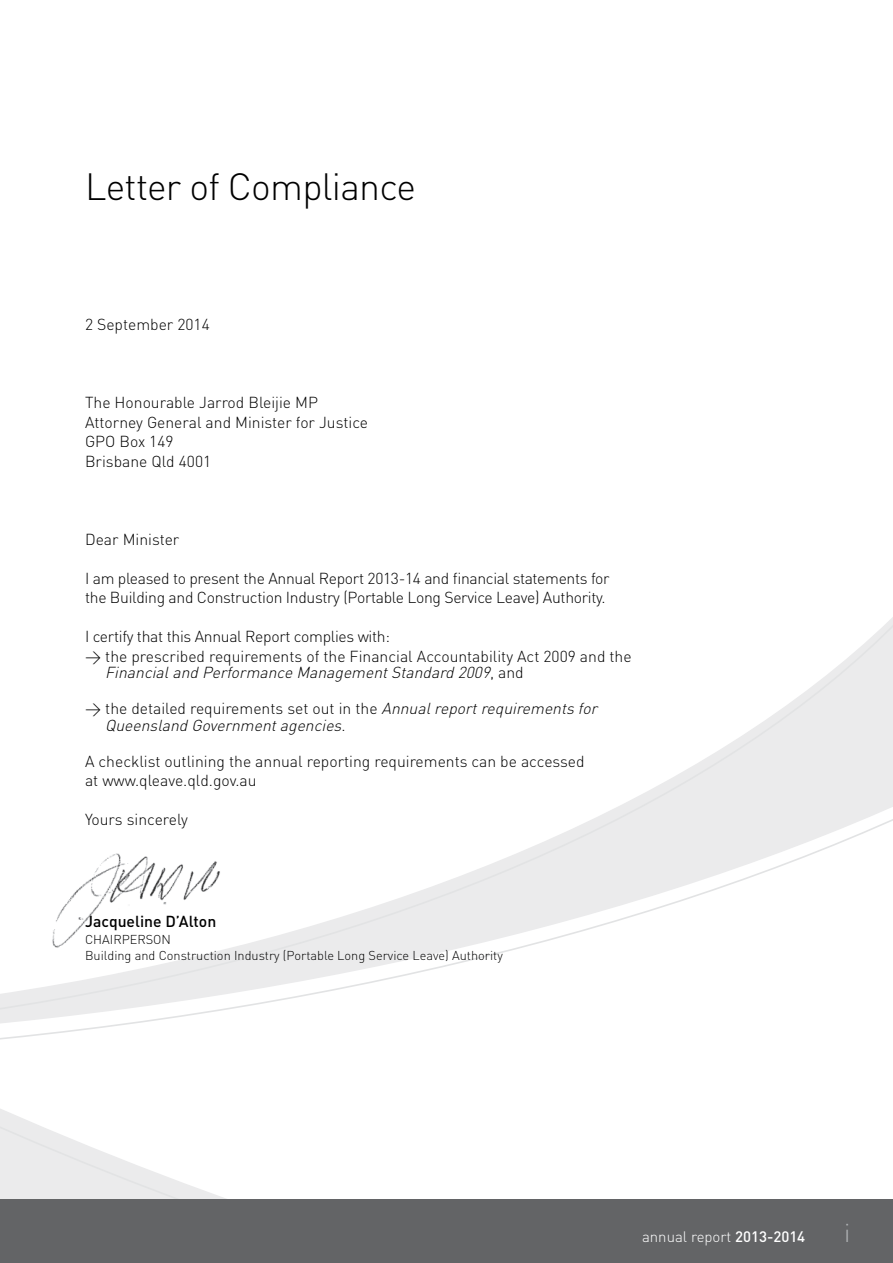
<style>
.page{position:relative;width:893px;height:1263px;background:#fff}
.page>*{position:absolute;margin:0;border:0;box-sizing:border-box;transform-origin:0 0}
.t1{font:300 37.5px "DIN";letter-spacing:-.02em;color:#000}
.t2{font:300 25.5px "DIN";color:#b1b4b6}
.t3{font:300 15.75px/19.5px "DIN";color:#000}
.t4{font:italic 300 15.75px/16.5px "DIN";color:#000}
.t5{font:300 15.75px/19.5px "DIN";letter-spacing:-.02em;color:#000}
.t6{font:500 15.75px "DIN";color:#000}
.t7{font:300 15px "DIN";color:#fff}
.t8{font:300 12.75px/15.8px "DIN";color:#000}
.s1{font-style:normal}
.s2{font-weight:500}
</style>
<div class="page">
<svg style="left:0;top:617px;width:893px;height:582px"></svg>
<div style="left:0;top:1199px;width:893px;height:64px;background:#636466"></div>
<img style="left:33px;top:824px;width:207px;height:150px">
<h1 class="t1" style="left:85px;top:164px;width:333px">Letter of Compliance</h1>
<p class="t3" style="left:85px;top:315px;width:126px">2 September 2014</p>
<p class="t3" style="left:85px;top:393px;width:285px">The Honourable Jarrod Bleijie MP<br>Attorney General and Minister for Justice<br>GPO Box 149<br>Brisbane Qld 4001</p>
<p class="t3" style="left:85px;top:529px;width:96px">Dear Minister</p>
<p class="t5" style="left:85px;top:568px;width:526px">I am pleased to present the Annual Report 2013-14 and financial statements for the Building and Construction Industry (Portable Long Service Leave) Authority.</p>
<p class="t3" style="left:85px;top:627px;width:548px">I certify that this Annual Report complies with:<br>&gt; the prescribed requirements of the Financial Accountability Act 2009 and the</p>
<p class="t4" style="left:105px;top:664px;width:420px">Financialand Performance ManagementStandard 2009<span class="s1">, a n d</span></p>
<p class="t4" style="left:105px;top:700px;width:497px;text-indent:-20px"><span class="s1">&gt; the detailed requirements set out in the</span> Annualreportrequirements for<br>Queensland Governmentagencies<span class="s1">.</span></p>
<p class="t3" style="left:85px;top:751px;width:501px">A checklist outlining the annual reporting requirements can be accessed at www.qleave.qld.gov.au</p>
<p class="t3" style="left:85px;top:810px;width:105px">Yours sincerely</p>
<p class="t6" style="left:85px;top:911px;width:133px">Jacqueline D’Alton</p>
<p class="t8" style="left:85px;top:931px;width:16px">Chair</p>
<p class="t8" style="left:85px;top:931px;width:419px;text-indent:37px">PERSON<br>Building and Construction Industry (Portable Long Service Leave) Authority</p>
<p class="t7" style="left:642px;top:1227px;width:165px">annual report <span class="s2">2013-2014</span></p>
<h2 class="t2" style="left:844px;top:1217px;width:8px">i</h2>
</div>
